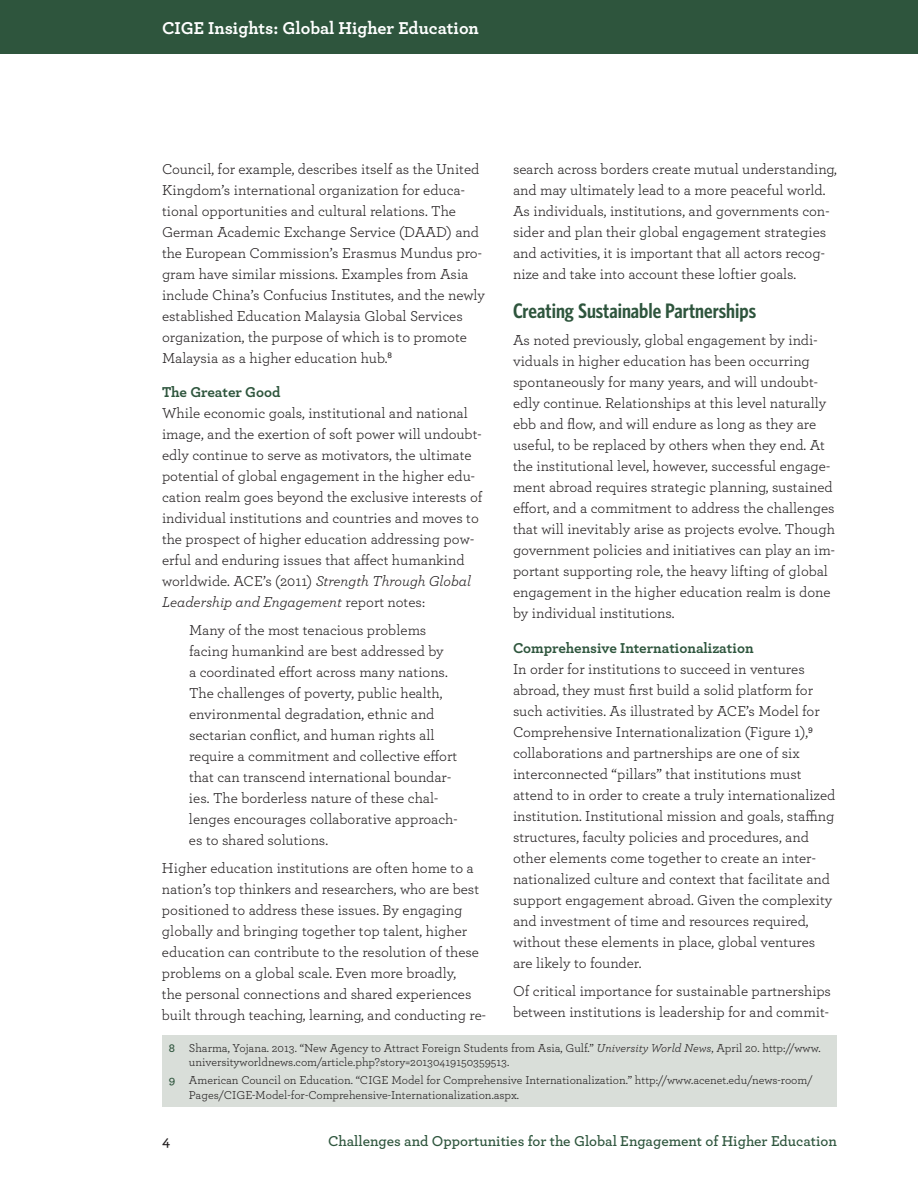
<style>
.page{position:relative;width:918px;height:1188px;background:#fff}
.page>*{position:absolute;margin:0;border:0;box-sizing:border-box;transform-origin:0 0}
.t1{font:600 21px "Whitney Condensed";color:#2e553d}
.t2{font:700 18px "Archer";color:#fff}
.t3{font:15px/21px "Archer";color:#231f20}
.t4{font:600 15px "Archer";color:#2e553d}
.t5{font:700 15px "Archer";color:#2e553d}
.t6{font:600 15px "Archer";color:#231f20}
.t7{font:12px/14.4px "Archer";color:#231f20}
.s1{font-style:italic}
.s2{font-weight:600;color:#2e553d}
</style>
<div class="page">
<div style="left:0;top:0;width:918px;height:54px;background:#2e553d"></div>
<div style="left:162px;top:1036px;width:675px;height:71px;background:#d9ded9"></div>
<p class="t2" style="left:162px;top:14px;width:318px">CIGE Insights: Global Higher Education</p>
<p class="t3" style="left:162px;top:158px;width:325px">Council, for example, describes itself as the United Kingdom’s international organization for educa&shy;tional opportunities and cultural relations. The German Academic Exchange Service (DAAD) and the European Commission’s Erasmus Mundus pro&shy;gram have similar missions. Examples from Asia include China’s Confucius Institutes, and the newly established Education Malaysia Global Services organization, the purpose of which is to promote Malaysia as a higher education hub.<sup>8</sup></p>
<p class="t5" style="left:162px;top:381px;width:120px">The Greater Good</p>
<p class="t3" style="left:162px;top:402px;width:322px">While economic goals, institutional and national image, and the exertion of soft power will undoubt&shy;edly continue to serve as motivators, the ultimate potential of global engagement in the higher edu&shy;cation realm goes beyond the exclusive interests of individual institutions and countries and moves to the prospect of higher education addressing pow&shy;erful and enduring issues that affect humankind worldwide. ACE’s (2011) <span class="s1">Strength Through Global Leadership and Engagement</span> report notes:</p>
<p class="t3" style="left:189px;top:619px;width:270px">Many of the most tenacious problems facing humankind are best addressed by<br>a coordinated effort across many nations.<br>The challenges of poverty, public health, environmental degradation, ethnic and sectarian conflict, and human rights all require a commitment and collective effort that can transcend international boundar&shy;ies. The borderless nature of these chal&shy;lenges encourages collaborative approach&shy;es to shared solutions.</p>
<p class="t3" style="left:162px;top:857px;width:326px">Higher education institutions are often home to a nation’s top thinkers and researchers, who are best positioned to address these issues. By engaging globally and bringing together top talent, higher education can contribute to the resolution of these problems on a global scale. Even more broadly,<br>the personal connections and shared experiences built through teaching, learning, and conducting re-</p>
<p class="t3" style="left:513px;top:158px;width:325px">search across borders create mutual understanding, and may ultimately lead to a more peaceful world.<br>As individuals, institutions, and governments con&shy;sider and plan their global engagement strategies and activities, it is important that all actors recog&shy;nize and take into account these loftier goals.</p>
<h1 class="t1" style="left:513px;top:297px;width:245px">Creating Sustainable Partnerships</h1>
<p class="t3" style="left:513px;top:329px;width:324px">As noted previously, global engagement by indi&shy;viduals in higher education has been occurring spontaneously for many years, and will undoubt&shy;edly continue. Relationships at this level naturally ebb and flow, and will endure as long as they are useful, to be replaced by others when they end. At the institutional level, however, successful engage&shy;ment abroad requires strategic planning, sustained effort, and a commitment to address the challenges that will inevitably arise as projects evolve. Though government policies and initiatives can play an im&shy;portant supporting role, the heavy lifting of global engagement in the higher education realm is done by individual institutions.</p>
<p class="t5" style="left:513px;top:636px;width:242px">Comprehensive Internationalization</p>
<p class="t3" style="left:513px;top:658px;width:324px">In order for institutions to succeed in ventures abroad, they must first build a solid platform for such activities. As illustrated by ACE’s Model for Comprehensive Internationalization (Figure 1),<sup>9 </sup>collaborations and partnerships are one of six interconnected “pillars” that institutions must attend to in order to create a truly internationalized institution. Institutional mission and goals, staffing structures, faculty policies and procedures, and other elements come together to create an inter&shy;nationalized culture and context that facilitate and support engagement abroad. Given the complexity and investment of time and resources required, without these elements in place, global ventures are likely to founder.</p>
<p class="t3" style="left:513px;top:979px;width:320px">Of critical importance for sustainable partnerships between institutions is leadership for and commit-</p>
<p class="t7" style="left:189px;top:1040px;width:633px;text-indent:-20px"><span class="s2">8</span> Sharma, Yojana. 2013. “New Agency to Attract Foreign Students from Asia, Gulf.” <span class="s1">University World News</span>, April 20. http://www. universityworldnews.com/article.php?story=20130419150359513.</p>
<p class="t7" style="left:189px;top:1072px;width:625px;text-indent:-20px"><span class="s2">9</span> American Council on Education. “CIGE Model for Comprehensive Internationalization.” http://www.acenet.edu/news-room/<br>Pages/CIGE-Model-for-Comprehensive-Internationalization.aspx.</p>
<p class="t6" style="left:162px;top:1130px;width:10px">4</p>
<p class="t4" style="left:328px;top:1130px;width:510px">Challenges and Opportunities for the Global Engagement of Higher Education</p>
</div>
